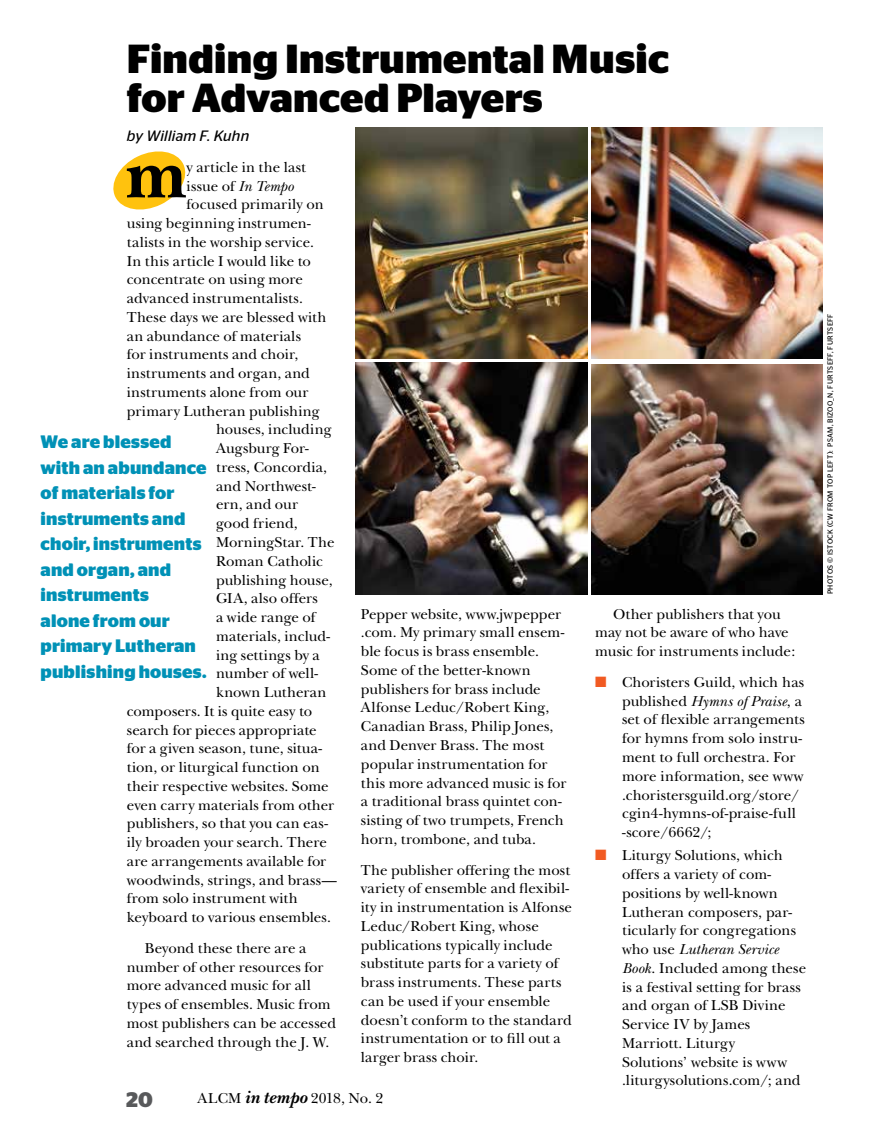
<style>
.page{position:relative;width:878px;height:1148px;background:#fff}
.page>*{position:absolute;margin:0;border:0;box-sizing:border-box;transform-origin:0 0}
.t1{font:700 71.85px "New Baskerville";color:#000}
.t2{font:700 40.5px/39px "Stag Sans";letter-spacing:.005em;color:#000}
.t3{font:700 21px "Stag Sans";color:#58595b}
.t4{font:700 18px/25.5px "Stag Sans";letter-spacing:.01em;color:#0091b6}
.t5{font:15px/18.8px "New Baskerville";letter-spacing:.005em;color:#000}
.t6{font:italic 15px "Stag Sans";letter-spacing:.01em;color:#000}
.t7{font:700 12.6px "New Baskerville";color:#000}
.t8{font:7.5px "Stag Sans";letter-spacing:.045em;color:#000}
.s1{font-style:italic}
.s2{font-weight:700;font-style:italic;font-size:18px}
.s3{color:#f15a22}
</style>
<div class="page">
<svg style="left:113px;top:151px;width:73px;height:59px"></svg>
<img style="left:356px;top:127px;width:231px;height:232px">
<img style="left:591px;top:127px;width:231px;height:232px">
<img style="left:356px;top:363px;width:231px;height:231px">
<img style="left:591px;top:365px;width:231px;height:229px">
<h2 class="t2" style="left:127px;top:39px;width:544px">Finding Instrumental Music for Advanced Players</h2>
<p class="t7" style="left:126px;top:127px;width:56px">0-25-100-0</p>
<p class="t6" style="left:127px;top:127px;width:124px">by William F. Kuhn</p>
<h1 class="t1" style="left:126px;top:132px;width:62px">m</h1>
<p class="t5" style="left:186px;top:158px;width:121px">y article in the last</p>
<p class="t5" style="left:186px;top:176px;width:108px">issue of <span class="s1">In Tempo</span></p>
<p class="t5" style="left:186px;top:195px;width:139px">focused primarily on</p>
<p class="t5" style="left:127px;top:214px;width:185px">using beginning instrumen-</p>
<p class="t5" style="left:127px;top:233px;width:189px">talists in the worship service.</p>
<p class="t5" style="left:127px;top:251px;width:186px">In this article I would like to</p>
<p class="t5" style="left:127px;top:270px;width:178px">concentrate on using more</p>
<p class="t5" style="left:127px;top:289px;width:178px">advanced instrumentalists.</p>
<p class="t5" style="left:127px;top:308px;width:201px">These days we are blessed with</p>
<p class="t5" style="left:127px;top:326px;width:176px">an abundance of materials</p>
<p class="t5" style="left:127px;top:345px;width:173px">for instruments and choir,</p>
<p class="t5" style="left:127px;top:364px;width:184px">instruments and organ, and</p>
<p class="t5" style="left:127px;top:383px;width:183px">instruments alone from our</p>
<p class="t5" style="left:127px;top:401px;width:194px">primary Lutheran publishing</p>
<p class="t5" style="left:216px;top:420px;width:117px">houses, including</p>
<p class="t5" style="left:216px;top:439px;width:94px">Augsburg For-</p>
<p class="t5" style="left:216px;top:458px;width:113px">tress, Concordia,</p>
<p class="t5" style="left:216px;top:476px;width:101px">and Northwest-</p>
<p class="t5" style="left:216px;top:495px;width:83px">ern, and our</p>
<p class="t5" style="left:216px;top:514px;width:83px">good friend,</p>
<p class="t5" style="left:216px;top:533px;width:120px">MorningStar. The</p>
<p class="t5" style="left:216px;top:551px;width:108px">Roman Catholic</p>
<p class="t5" style="left:216px;top:570px;width:118px">publishing house,</p>
<p class="t5" style="left:216px;top:589px;width:103px">GIA, also offers</p>
<p class="t5" style="left:216px;top:608px;width:101px">a wide range of</p>
<p class="t5" style="left:216px;top:626px;width:115px">materials, includ-</p>
<p class="t5" style="left:216px;top:645px;width:105px">ing settings by a</p>
<p class="t5" style="left:216px;top:664px;width:104px">number of well-</p>
<p class="t5" style="left:216px;top:683px;width:112px">known Lutheran</p>
<p class="t5" style="left:127px;top:701px;width:187px">composers. It is quite easy to</p>
<p class="t5" style="left:127px;top:720px;width:191px">search for pieces appropriate</p>
<p class="t5" style="left:127px;top:739px;width:197px">for a given season, tune, situa-</p>
<p class="t5" style="left:127px;top:758px;width:194px">tion, or liturgical function on</p>
<p class="t5" style="left:127px;top:776px;width:203px">their respective websites. Some</p>
<p class="t5" style="left:127px;top:795px;width:209px">even carry materials from other</p>
<p class="t5" style="left:127px;top:814px;width:203px">publishers, so that you can eas-</p>
<p class="t5" style="left:127px;top:833px;width:201px">ily broaden your search. There</p>
<p class="t5" style="left:127px;top:851px;width:201px">are arrangements available for</p>
<p class="t5" style="left:127px;top:870px;width:211px">woodwinds, strings, and brass—</p>
<p class="t5" style="left:127px;top:889px;width:172px">from solo instrument with</p>
<p class="t5" style="left:127px;top:908px;width:205px">keyboard to various ensembles.</p>
<p class="t5" style="left:127px;top:938px;width:211px;text-indent:18px">Beyond these there are a number of other resources for more advanced music for all types of ensembles. Music from most publishers can be accessed and searched through the J. W.</p>
<p class="t4" style="left:40px;top:429px;width:168px">We are blessed with an abundance of materials for instruments and choir, instruments and organ, and instruments<br>alone from our primary Lutheran publishing houses.</p>
<p class="t5" style="left:361px;top:604px;width:207px">Pepper website, www.jwpepper .com. My primary small ensem&shy;ble focus is brass ensemble.<br>Some of the better-known publishers for brass include<br>Alfonse Leduc/Robert King,<br>Canadian Brass, Philip Jones, and Denver Brass. The most popular instrumentation for this more advanced music is for a traditional brass quintet con&shy;sisting of two trumpets, French horn, trombone, and tuba.</p>
<p class="t5" style="left:361px;top:860px;width:213px">The publisher offering the most variety of ensemble and flexibil&shy;ity in instrumentation is Alfonse<br>Leduc/Robert King, whose publications typically include substitute parts for a variety of brass instruments. These parts can be used if your ensemble doesn’t conform to the standard instrumentation or to fill out a larger brass choir.</p>
<h3 class="t3" style="left:126px;top:1087px;width:28px">20</h3>
<p class="t5" style="left:197px;top:1089px;width:187px">ALCM <span class="s2">in tempo</span> 2018, No. 2</p>
<p class="t5" style="left:595px;top:604px;width:202px;text-align:center">Other publishers that you<br>may not be aware of who have music for instruments include:</p>
<p class="t5" style="left:622px;top:673px;width:184px;text-indent:-27px"><span class="s3">■</span> Choristers Guild, which has published <span class="s1">Hymns of Praise</span>, a set of flexible arrangements for hymns from solo instru&shy;ment to full orchestra. For more information, see www .choristersguild.org/store/ cgin4-hymns-of-praise-full -score/6662/;</p>
<p class="t5" style="left:622px;top:846px;width:185px;text-indent:-27px"><span class="s3">■</span> Liturgy Solutions, which offers a variety of com&shy;positions by well-known<br>Lutheran composers, par&shy;ticularly for congregations who use <span class="s1">Lutheran Service<br>Book</span>. Included among these is a festival setting for brass and organ of LSB Divine<br>Service IV by James<br>Marriott. Liturgy<br>Solutions’ website is www .liturgysolutions.com/; and</p>
<p class="t8" style="left:826px;top:594px;width:281px;rotate:-90deg">Photos © IStock (CW from top left): PSam, bizoo_n, Furtseff, Furtseff</p>
</div>
